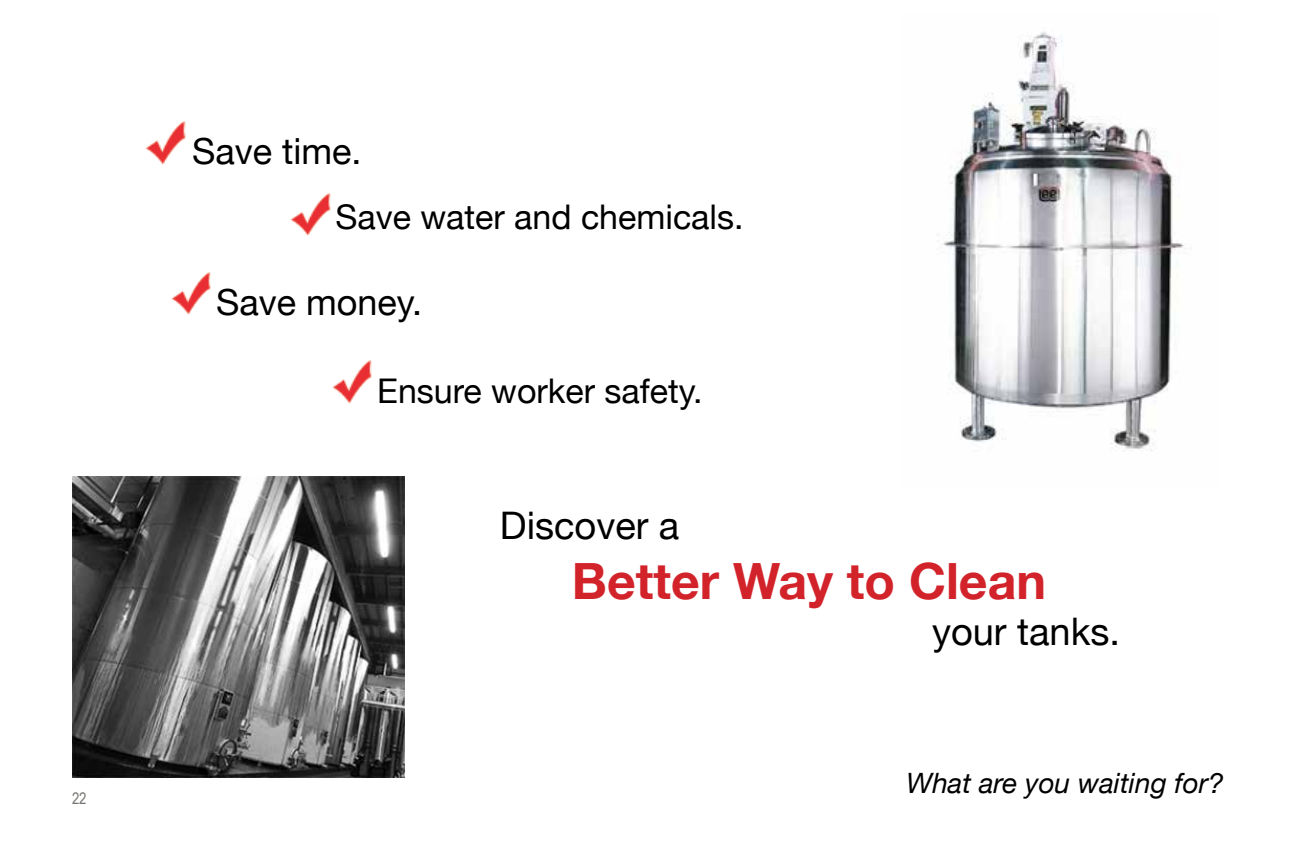
<style>
.page{position:relative;width:1296px;height:864px;background:#fff}
.page>*{position:absolute;margin:0;border:0;box-sizing:border-box;transform-origin:0 0}
.t1{font:700 50px "Helvetica Neue";color:#d2232a}
.t2{font:38px "Helvetica Neue";color:#000}
.t3{font:36px "Helvetica Neue";color:#000}
.t4{font:34px "Helvetica Neue";color:#000}
.t5{font:italic 28px "Helvetica Neue";color:#000}
.t6{font:16px "Arial Narrow";color:#777572}
</style>
<div class="page">
<img style="left:937px;top:32px;width:254px;height:419px">
<img style="left:72px;top:477px;width:333px;height:301px">
<img style="left:145px;top:121px;width:41px;height:43px">
<img style="left:290px;top:193px;width:41px;height:43px">
<img style="left:332px;top:360px;width:40px;height:43px">
<img style="left:171px;top:272px;width:40px;height:43px">
<p class="t6" style="left:72px;top:789px;width:16px">22</p>
<p class="t3" style="left:192px;top:130px;width:171px">Save time.</p>
<p class="t4" style="left:336px;top:196px;width:410px">Save water and chemicals.</p>
<p class="t3" style="left:216px;top:281px;width:208px">Save money.</p>
<p class="t4" style="left:377px;top:371px;width:327px">Ensure worker safety.</p>
<p class="t2" style="left:500px;top:503px;width:181px">Discover a</p>
<h1 class="t1" style="left:572px;top:551px;width:476px">Better Way to Clean</h1>
<p class="t2" style="left:932px;top:609px;width:189px">your tanks.</p>
<p class="t5" style="left:906px;top:766px;width:319px">What are you waiting for?</p>
</div>
